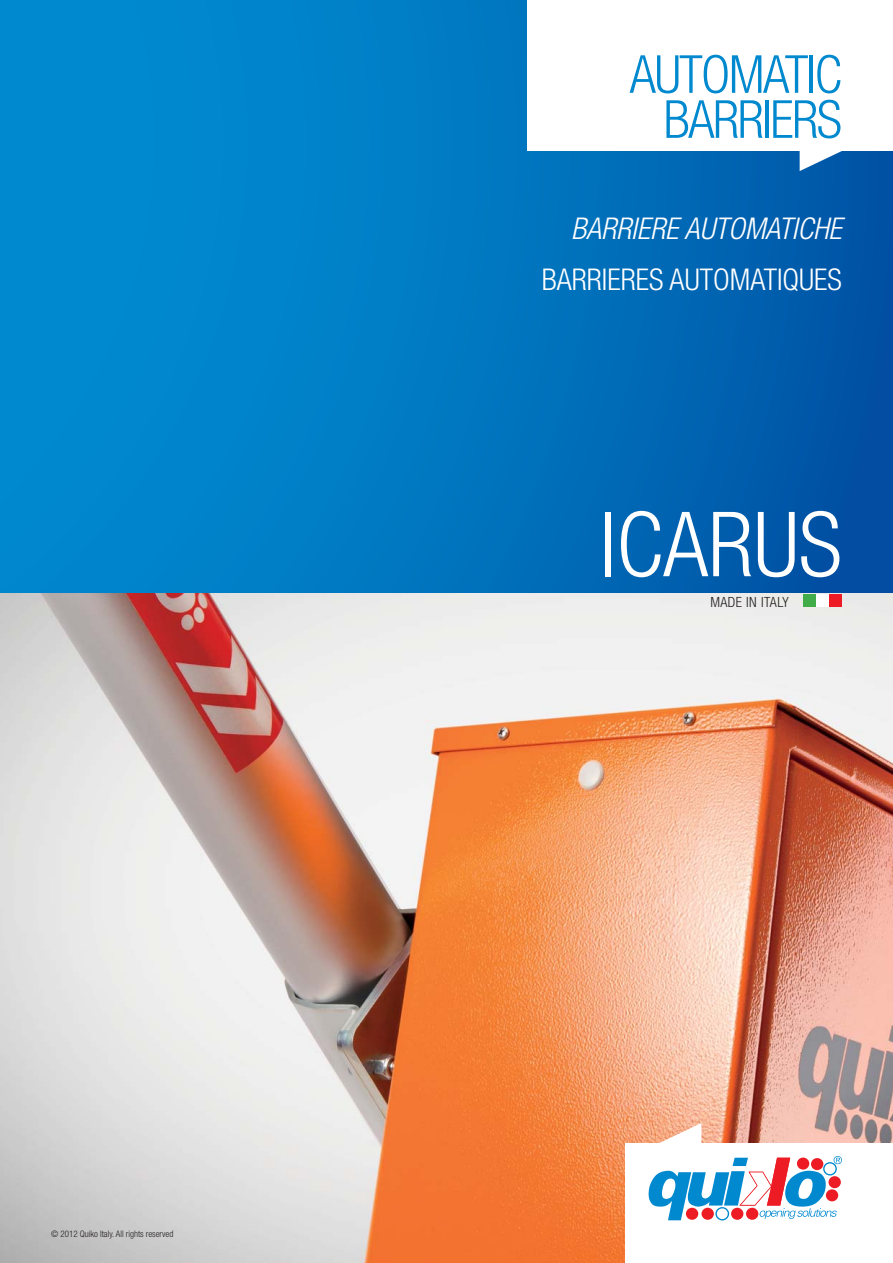
<style>
.page{position:relative;width:893px;height:1263px;background:#fff}
.page>*{position:absolute;margin:0;border:0;box-sizing:border-box;transform-origin:0 0}
.t1{font:300 condensed 90px "Helvetica Neue";color:#fff}
.t2{font:300 condensed 52.5px/45px "Helvetica Neue";letter-spacing:-.03em;color:#0089cf;text-align:right}
.t3{font:300 condensed 30px "Helvetica Neue";color:#fff}
.t4{font:italic 300 condensed 30px "Helvetica Neue";color:#fff}
.t5{font:300 condensed 14.1px "Helvetica Neue";letter-spacing:.03em;color:#231f20}
.t6{font:300 condensed 9px "Helvetica Neue";color:#231f20}
</style>
<div class="page">
<div style="left:0;top:0;width:893px;height:1263px;background:linear-gradient(to right,#0093d6,#0056a7)"></div>
<img style="left:0;top:594px;width:893px;height:669px">
<div style="left:803px;top:594px;width:13px;height:13px;background:#41ad49"></div>
<div style="left:816px;top:594px;width:13px;height:13px;background:#fff"></div>
<div style="left:829px;top:594px;width:13px;height:13px;background:#ed1c24"></div>
<div style="left:625px;top:1143px;width:268px;height:120px;background:#fff"></div>
<svg style="left:659px;top:1123px;width:42px;height:20px"></svg>
<svg style="left:649px;top:1156px;width:193px;height:64px"></svg>
<div style="left:527px;top:0;width:366px;height:151px;background:#fff"></div>
<svg style="left:800px;top:151px;width:42px;height:20px"></svg>
<p class="t6" style="left:51px;top:1231px;width:124px">© 2012 Quiko Italy. All rights reserved</p>
<h2 class="t2" style="left:630px;top:56px;width:214px">AUTOMATIC<br>BARRIERS</h2>
<h3 class="t4" style="left:571px;top:217px;width:272px">BARRIERE AUTOMATICHE</h3>
<h3 class="t3" style="left:542px;top:268px;width:301px">BARRIERES AUTOMATIQUES</h3>
<h1 class="t1" style="left:600px;top:512px;width:243px">ICARUS</h1>
<h3 class="t5" style="left:710px;top:597px;width:80px">MADE IN ITALY</h3>
</div>
